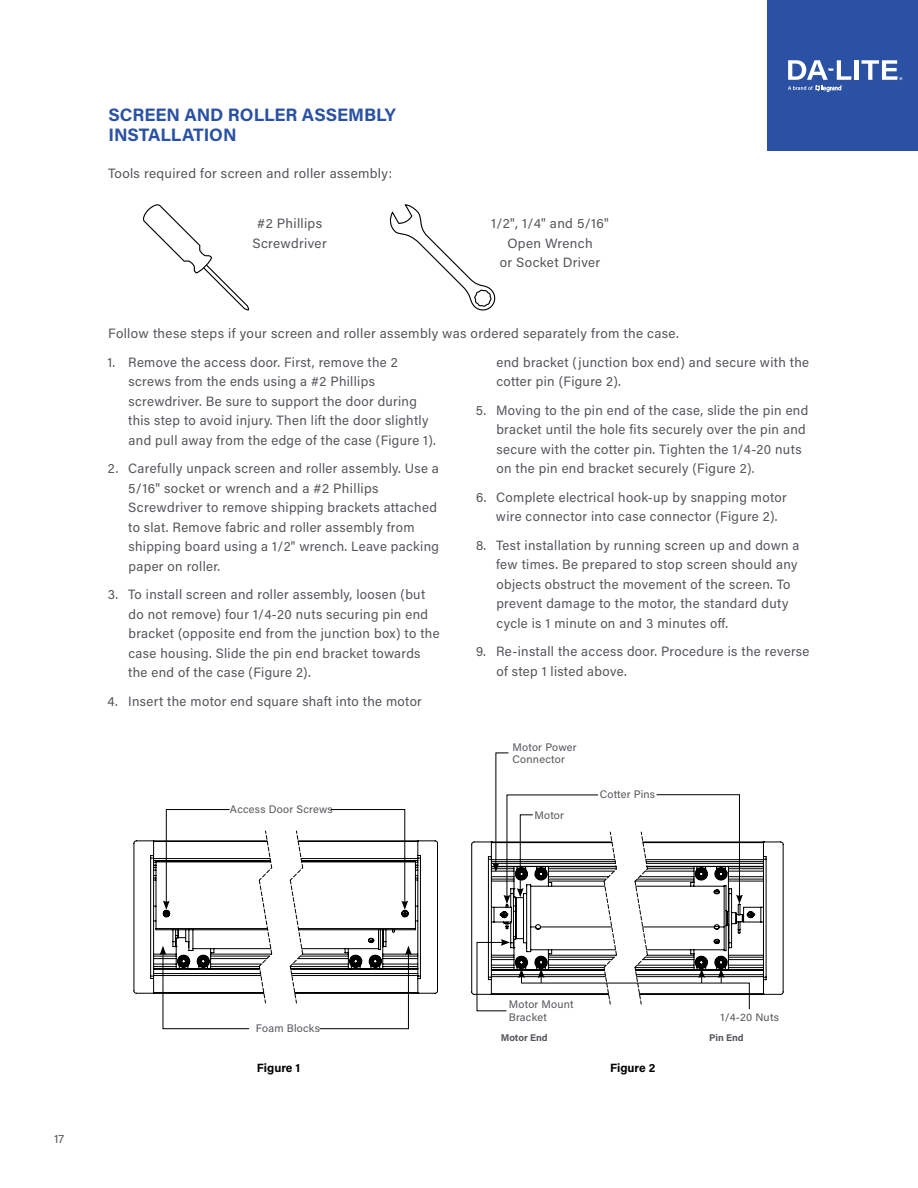
<style>
.page{position:relative;width:918px;height:1188px;background:#fff}
.page>*{position:absolute;margin:0;border:0;box-sizing:border-box;transform-origin:0 0}
.t1{font:700 18px/19.5px "Acumin Pro";letter-spacing:-.005em;color:#2a51a3}
.t2{font:13.5px/19.5px "Acumin Pro";letter-spacing:.025em;color:#54565b}
.t3{font:700 12px "Acumin Pro";color:#000}
.t4{font:12px "Acumin Pro";color:#54565b}
.t5{font:10.95px/12.1px "Acumin Pro";letter-spacing:.02em;color:#54565b}
.t6{font:700 9.75px "Acumin Pro";color:#54565b}
</style>
<div class="page">
<div style="left:768px;top:0;width:150px;height:150px;background:#2a51a3"></div>
<div style="left:854px;top:60px;width:5px;height:20px;background:#fff"></div>
<svg style="left:788px;top:60px;width:64px;height:32px"></svg>
<svg style="left:862px;top:60px;width:40px;height:20px"></svg>
<svg style="left:143px;top:204px;width:106px;height:107px"></svg>
<svg style="left:389px;top:204px;width:107px;height:107px"></svg>
<svg style="left:330px;top:809px;width:76px;height:31px"></svg>
<svg style="left:165px;top:809px;width:65px;height:31px"></svg>
<svg style="left:319px;top:994px;width:90px;height:35px"></svg>
<svg style="left:162px;top:994px;width:88px;height:35px"></svg>
<svg style="left:471px;top:841px;width:313px;height:154px"></svg>
<svg style="left:263px;top:830px;width:5px;height:174px"></svg>
<svg style="left:294px;top:830px;width:5px;height:174px"></svg>
<svg style="left:133px;top:840px;width:305px;height:154px"></svg>
<svg style="left:476px;top:752px;width:274px;height:259px"></svg>
<h1 class="t1" style="left:108px;top:104px;width:289px">SCREEN AND ROLLER ASSEMBLY<br>INSTALLATION</h1>
<p class="t2" style="left:108px;top:163px;width:286px">Tools required for screen and roller assembly:</p>
<p class="t2" style="left:252px;top:213px;width:76px;text-align:center">#2 Phillips<br>Screwdriver</p>
<p class="t2" style="left:491px;top:213px;width:119px;text-align:center">1/2", 1/4" and 5/16"<br>Open Wrench<br>or Socket Driver</p>
<p class="t2" style="left:108px;top:323px;width:572px">Follow these steps if your screen and roller assembly was ordered separately from the case.</p>
<p class="t2" style="left:128px;top:352px;width:309px;text-indent:-21px">1. Remove the access door. First, remove the 2 screws from the ends using a #2 Phillips screwdriver. Be sure to support the door during this step to avoid injury. Then lift the door slightly and pull away from the edge of the case (Figure 1).</p>
<p class="t2" style="left:128px;top:458px;width:312px;text-indent:-20px">2. Carefully unpack screen and roller assembly. Use a 5/16" socket or wrench and a #2 Phillips Screwdriver to remove shipping brackets attached to slat. Remove fabric and roller assembly from shipping board using a 1/2" wrench. Leave packing paper on roller.</p>
<p class="t2" style="left:128px;top:584px;width:313px;text-indent:-20px">3. To install screen and roller assembly, loosen (but do not remove) four 1/4-20 nuts securing pin end bracket (opposite end from the junction box) to the case housing. Slide the pin end bracket towards the end of the case (Figure 2).</p>
<p class="t2" style="left:108px;top:691px;width:316px">4. Insert the motor end square shaft into the motor</p>
<p class="t2" style="left:496px;top:352px;width:314px">end bracket (junction box end) and secure with the cotter pin (Figure 2).</p>
<p class="t2" style="left:496px;top:400px;width:313px;text-indent:-21px">5. Moving to the pin end of the case, slide the pin end bracket until the hole fits securely over the pin and secure with the cotter pin. Tighten the 1/4-20 nuts on the pin end bracket securely (Figure 2).</p>
<p class="t2" style="left:496px;top:487px;width:292px;text-indent:-20px">6. Complete electrical hook-up by snapping motor wire connector into case connector (Figure 2).</p>
<p class="t2" style="left:496px;top:535px;width:305px;text-indent:-20px">8. Test installation by running screen up and down a few times. Be prepared to stop screen should any objects obstruct the movement of the screen. To prevent damage to the motor, the standard duty cycle is 1 minute on and 3 minutes off.</p>
<p class="t2" style="left:496px;top:641px;width:315px;text-indent:-20px">9. Re-install the access door. Procedure is the reverse of step 1 listed above.</p>
<p class="t5" style="left:230px;top:803px;width:104px">Access Door Screws</p>
<p class="t5" style="left:513px;top:740px;width:66px">Motor Power<br>Connector</p>
<p class="t5" style="left:534px;top:809px;width:31px">Motor</p>
<p class="t5" style="left:600px;top:788px;width:57px">Cotter Pins</p>
<p class="t4" style="left:54px;top:1130px;width:12px">17</p>
<p class="t5" style="left:256px;top:1022px;width:66px">Foam Blocks</p>
<p class="t5" style="left:509px;top:998px;width:66px">Motor Mount<br>Bracket</p>
<p class="t5" style="left:720px;top:1010px;width:60px">1/4-20 Nuts</p>
<p class="t6" style="left:501px;top:1031px;width:48px">Motor End</p>
<p class="t6" style="left:709px;top:1031px;width:36px">Pin End</p>
<p class="t3" style="left:257px;top:1059px;width:45px">Figure 1</p>
<p class="t3" style="left:610px;top:1059px;width:47px">Figure 2</p>
</div>
